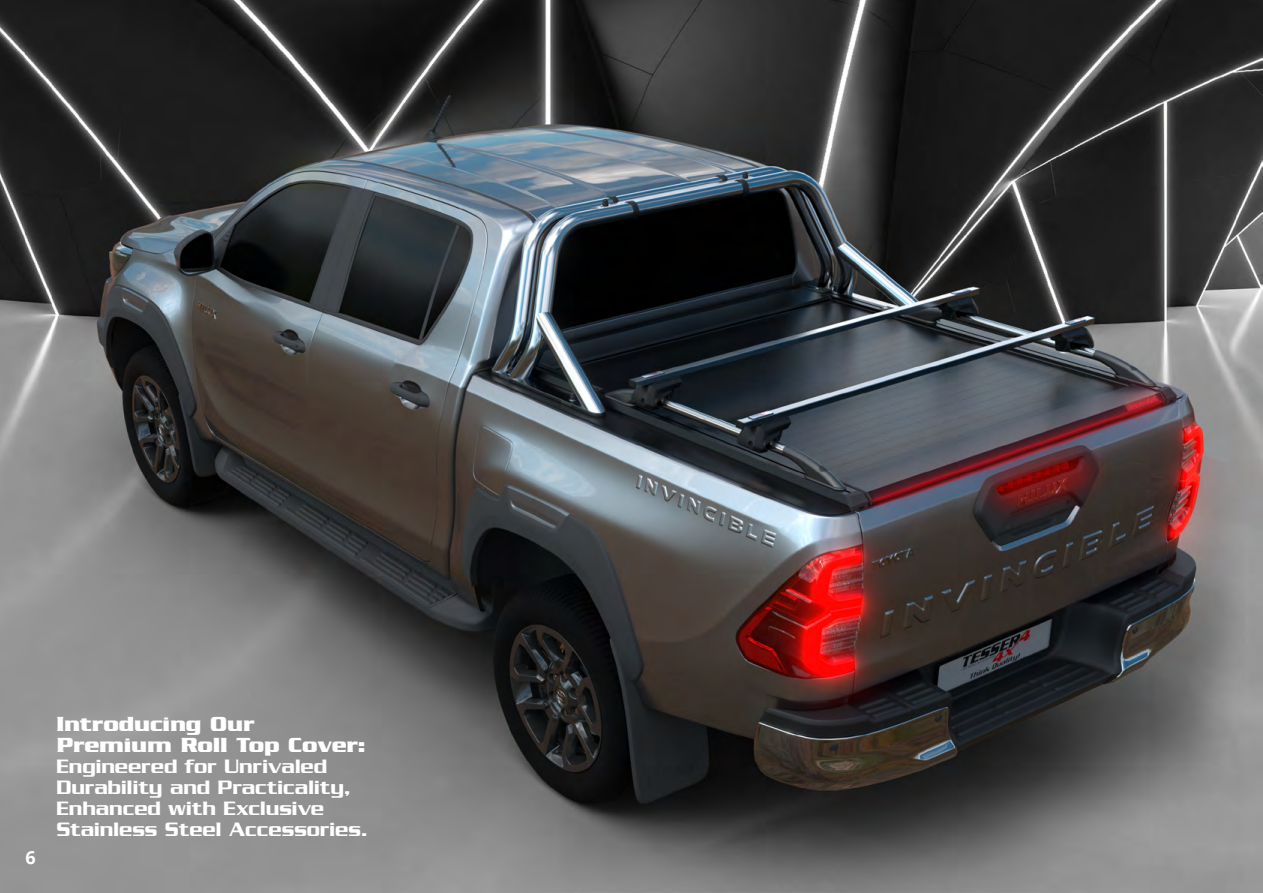
<style>
.page{position:relative;width:1263px;height:893px;background:#fff}
.page>*{position:absolute;margin:0;border:0;box-sizing:border-box;transform-origin:0 0}
.t1{font:500 21px/21px "Serpentine";color:#fff}
.t2{font:700 21px/21px "Serpentine";letter-spacing:-.005em;color:#fff}
.t3{font:700 18px "Open Sans";color:#fff}
</style>
<div class="page">
<img style="left:0;top:0;width:1262px;height:893px">
<svg style="left:1262px;top:0;width:1px;height:893px"></svg>
<p class="t3" style="left:26px;top:845px;width:12px">6</p>
<p class="t2" style="left:56px;top:713px;width:311px">Introducing Our<br>Premium Roll Top Cover:</p>
<p class="t1" style="left:56px;top:755px;width:313px">Engineered for Unrivaled<br>Durability and Practicality,<br>Enhanced with Exclusive<br>Stainless Steel Accessories.</p>
</div>
